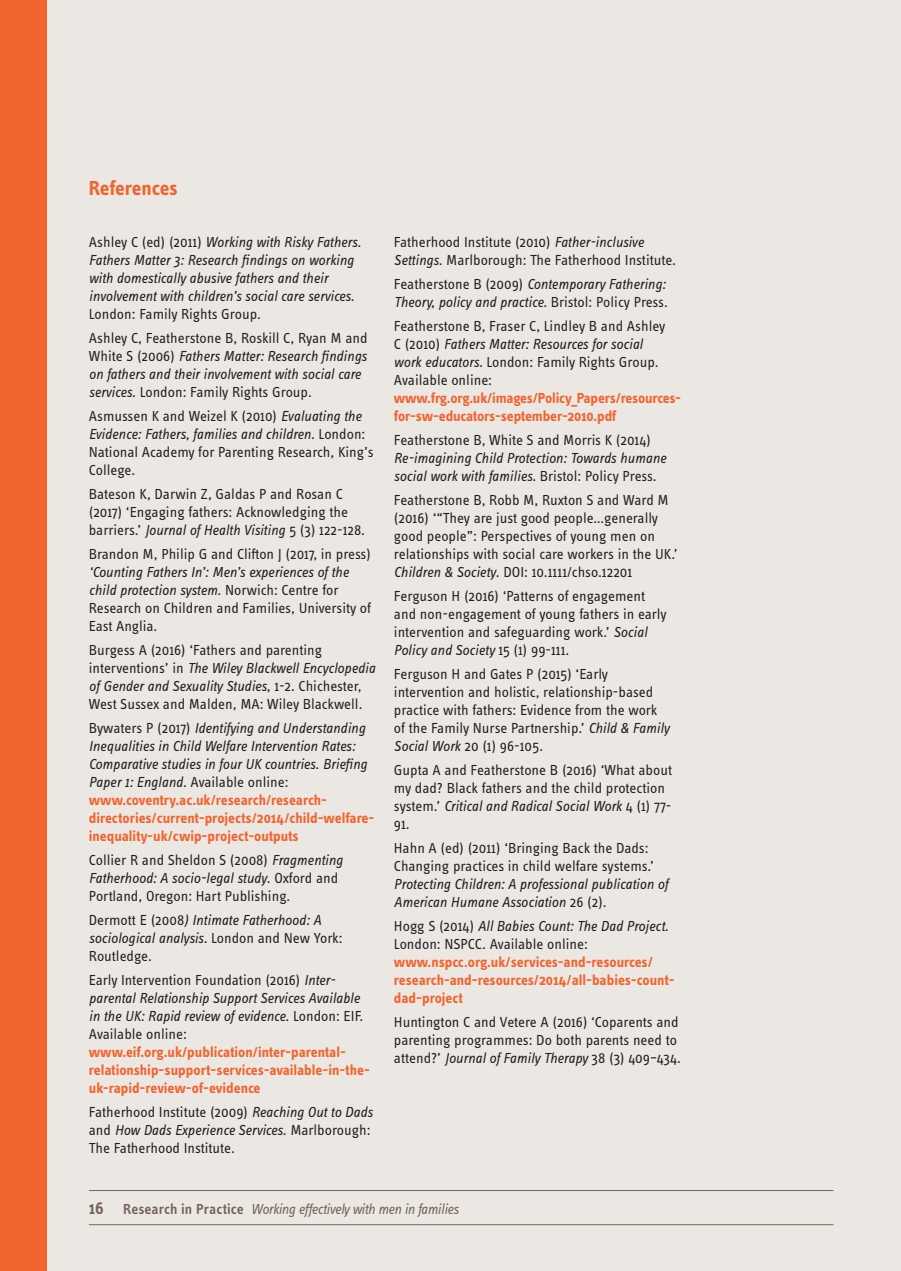
<style>
.page{position:relative;width:901px;height:1271px;background:#fff}
.page>*{position:absolute;margin:0;border:0;box-sizing:border-box;transform-origin:0 0}
.t1{font:700 21px "Info Text Pro";letter-spacing:-.01em;color:#f2642f}
.t2{font:15px/18px "Info Text Pro";color:#231f20}
.t3{font:italic 15px/18px "Info Text Pro";letter-spacing:-.005em;color:#231f20}
.t4{font:700 15px/18px "Info Text Pro";color:#f2642f}
.t5{font:italic 15px "Info Text Pro";letter-spacing:-.025em;color:#76635b}
.s1{font-style:normal}
.s2{font-style:italic}
.s3{font-weight:700;font-style:normal;color:#f2642f}
.s4{font-weight:400;color:#231f20}
.s5{font-weight:400;font-style:italic;color:#231f20}
.s6{font-weight:700;color:#f2642f}
.s7{font-weight:600;font-style:normal;font-size:18px}
.s8{font-weight:600;font-style:normal}
</style>
<div class="page">
<div style="left:0;top:0;width:900px;height:1270px;background:#ebe8e4"></div>
<hr style="left:89px;top:1224px;width:744px;height:1px;background:#76635b">
<hr style="left:89px;top:1190px;width:744px;height:1px;background:#76635b">
<div style="left:0;top:0;width:46px;height:1270px;background:#f2642f"></div>
<p class="t1" style="left:89px;top:175px;width:90px">References</p>
<p class="t3" style="left:89px;top:232px;width:274px"><span class="s1">Ashley C (ed) (2011)</span> Working with Risky Fathers.<br>Fathers Matter 3: Research findings on working with domestically abusive fathers and their involvement with children’s social care services<span class="s1">.<br>London: Family Rights Group.</span></p>
<p class="t3" style="left:89px;top:328px;width:280px"><span class="s1">Ashley C, Featherstone B, Roskill C, Ryan M and White S (2006)</span> Fathers Matter: Research findings on fathers and their involvement with social care services<span class="s1">. London: Family Rights Group.</span></p>
<p class="t2" style="left:89px;top:406px;width:286px">Asmussen K and Weizel K (2010) <span class="s2">Evaluating the Evidence: Fathers, families and children</span>. London:<br>National Academy for Parenting Research, King’s College.</p>
<p class="t2" style="left:89px;top:484px;width:278px">Bateson K, Darwin Z, Galdas P and Rosan C (2017) ‘Engaging fathers: Acknowledging the barriers.’ <span class="s2">Journal of Health Visiting</span> 5 (3) 122-128.</p>
<p class="t2" style="left:89px;top:544px;width:283px">Brandon M, Philip G and Clifton J (2017, in press) <span class="s2">‘Counting Fathers In’: Men’s experiences of the child protection system</span>. Norwich: Centre for Research on Children and Families, University of East Anglia.</p>
<p class="t2" style="left:89px;top:640px;width:288px">Burgess A (2016) ‘Fathers and parenting interventions’ in <span class="s2">The Wiley Blackwell Encyclopedia of Gender and Sexuality Studies</span>, 1-2. Chichester, West Sussex and Malden, MA: Wiley Blackwell.</p>
<p class="t3" style="left:89px;top:718px;width:287px"><span class="s1">Bywaters P (2017)</span> Identifying and Understanding Inequalities in Child Welfare Intervention Rates:<br>Comparative studies in four UK countries. Briefing Paper 1: England<span class="s1">. Available online: </span><span class="s3">www.coventry.ac.uk/research/research&shy;directories/current-projects/2014/child-welfare&shy;inequality-uk/cwip-project-outputs</span></p>
<p class="t2" style="left:89px;top:850px;width:256px">Collier R and Sheldon S (2008) <span class="s2">Fragmenting<br>Fatherhood: A socio-legal study</span>. Oxford and<br>Portland, Oregon: Hart Publishing.</p>
<p class="t3" style="left:89px;top:910px;width:255px"><span class="s1">Dermott E (2008</span>) Intimate Fatherhood: A sociological analysis. <span class="s1">London and New York:<br>Routledge.</span></p>
<p class="t4" style="left:89px;top:970px;width:282px"><span class="s4">Early Intervention Foundation (2016)</span> <span class="s5">Inter&shy;parental Relationship Support Services Available in the UK: Rapid review of evidence</span><span class="s4">. London: EIF.<br>Available online: </span>www.eif.org.uk/publication/inter-parental&shy;relationship-support-services-available-in-the&shy;uk-rapid-review-of-evidence</p>
<p class="t2" style="left:89px;top:1102px;width:285px">Fatherhood Institute (2009) <span class="s2">Reaching Out to Dads </span>and <span class="s2">How Dads Experience Services</span>. Marlborough:<br>The Fatherhood Institute.</p>
<p class="t2" style="left:394px;top:232px;width:283px">Fatherhood Institute (2010) <span class="s2">Father-inclusive<br>Settings</span>. Marlborough: The Fatherhood Institute.</p>
<p class="t3" style="left:394px;top:274px;width:275px"><span class="s1">Featherstone B (2009)</span> Contemporary Fathering:<br>Theory, policy and practice<span class="s1">. Bristol: Policy Press.</span></p>
<p class="t2" style="left:394px;top:316px;width:289px">Featherstone B, Fraser C, Lindley B and Ashley<br>C (2010) <span class="s2">Fathers Matter: Resources for social<br>work educators.</span> London: Family Rights Group.<br>Available online: <span class="s6">www.frg.org.uk/images/Policy_Papers/resources&shy;for-sw-educators-september-2010.pdf</span></p>
<p class="t3" style="left:394px;top:430px;width:274px"><span class="s1">Featherstone B, White S and Morris K (2014)<br></span>Re-imagining Child Protection: Towards humane social work with families<span class="s1">. Bristol: Policy Press.</span></p>
<p class="t2" style="left:394px;top:490px;width:285px">Featherstone B, Robb M, Ruxton S and Ward M (2016) ‘“They are just good people…generally good people”: Perspectives of young men on relationships with social care workers in the UK.’ <span class="s2">Children &amp; Society</span>. DOI: 10.1111/chso.12201</p>
<p class="t2" style="left:394px;top:586px;width:274px">Ferguson H (2016) ‘Patterns of engagement and non-engagement of young fathers in early intervention and safeguarding work.’ <span class="s2">Social Policy and Society</span> 15 (1) 99-111.</p>
<p class="t2" style="left:394px;top:664px;width:277px">Ferguson H and Gates P (2015) ‘Early intervention and holistic, relationship-based practice with fathers: Evidence from the work of the Family Nurse Partnership.’ <span class="s2">Child &amp; Family Social Work</span> 20 (1) 96-105.</p>
<p class="t2" style="left:394px;top:760px;width:279px">Gupta A and Featherstone B (2016) ‘What about my dad? Black fathers and the child protection system.’ <span class="s2">Critical and Radical Social Work</span> 4 (1) 77- 91.</p>
<p class="t2" style="left:394px;top:838px;width:275px">Hahn A (ed) (2011) ‘Bringing Back the Dads:<br>Changing practices in child welfare systems.’ <span class="s2">Protecting Children: A professional publication of American Humane Association</span> 26 (2).</p>
<p class="t4" style="left:394px;top:916px;width:282px"><span class="s4">Hogg S (2014)</span> <span class="s5">All Babies Count: The Dad Project.<br></span><span class="s4">London: NSPCC. Available online: </span>www.nspcc.org.uk/services-and-resources/ research-and-resources/2014/all-babies-count&shy;dad-project</p>
<p class="t2" style="left:394px;top:1012px;width:288px">Huntington C and Vetere A (2016) ‘Coparents and parenting programmes: Do both parents need to attend?’ <span class="s2">Journal of Family Therapy</span> 38 (3) 409–434.</p>
<p class="t5" style="left:89px;top:1200px;width:371px"><span class="s7">16</span> <span class="s8">Research in Practice</span> Working effectively with men in families</p>
</div>
